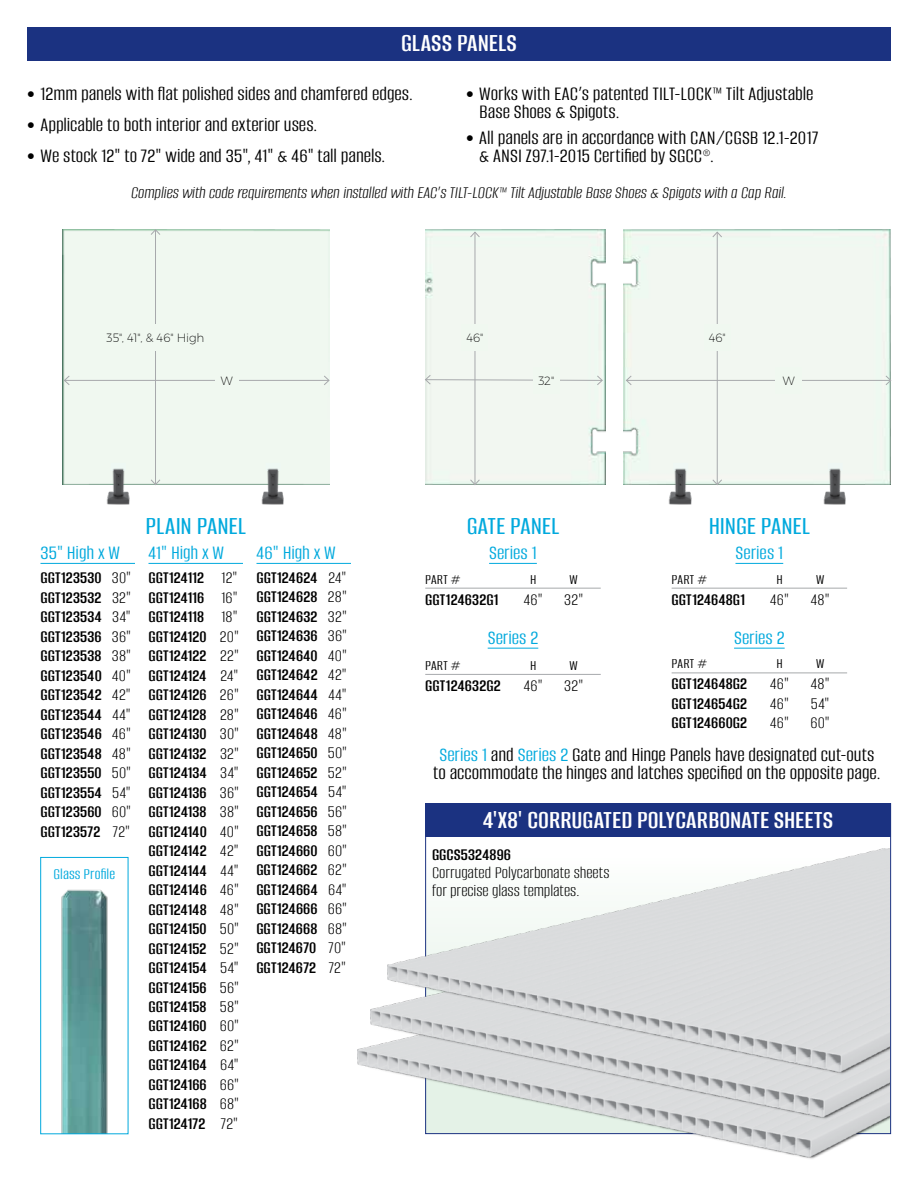
<style>
.page{position:relative;width:918px;height:1188px;background:#fff}
.page>*{position:absolute;margin:0;border:0;box-sizing:border-box;transform-origin:0 0}
.t1{font:600 27px "Alumni Sans";letter-spacing:.005em;color:#fff}
.t2{font:500 27px "Alumni Sans";letter-spacing:-.005em;color:#00a9dd}
.t3{font:21px/18.3px "Alumni Sans";color:#000}
.t4{font:21px "Alumni Sans";letter-spacing:-.005em;color:#00a9dd}
.t5{font:600 18px/19.5px "Alumni Sans";letter-spacing:.01em;color:#000;text-align:justify}
.t6{font:italic 300 18px "Alumni Sans";letter-spacing:-.005em;color:#000}
.t7{font:300 18px/18px "Alumni Sans";letter-spacing:.005em;color:#000}
.t8{font:16.5px "Alumni Sans";letter-spacing:.005em;color:#00a9dd}
.t9{font:15px "Alumni Sans";letter-spacing:.02em;color:#000}
.t10{font:12px "Trueno Ult Lt";letter-spacing:-.01em;color:#000}
.s1{font-weight:300}
.s2{color:#00a9dd}
</style>
<div class="page">
<div style="left:27px;top:27px;width:864px;height:34px;background:#1b3281"></div>
<div style="left:62px;top:230px;width:267px;height:255px;background:#f0f8f0"></div>
<img style="left:258px;top:468px;width:30px;height:37px">
<svg style="left:266px;top:463px;width:15px;height:8px"></svg>
<img style="left:104px;top:468px;width:29px;height:37px">
<svg style="left:111px;top:463px;width:15px;height:8px"></svg>
<hr style="left:155px;top:230px;width:1px;height:255px;background:#a7a9ac">
<svg style="left:151px;top:479px;width:10px;height:6px"></svg>
<svg style="left:151px;top:229px;width:10px;height:6px"></svg>
<div style="left:102px;top:324px;width:108px;height:27px;background:#f0f8f0"></div>
<hr style="left:64px;top:380px;width:265px;height:1px;background:#a7a9ac">
<svg style="left:64px;top:375px;width:6px;height:10px"></svg>
<svg style="left:324px;top:375px;width:6px;height:10px"></svg>
<div style="left:215px;top:369px;width:24px;height:23px;background:#f0f8f0"></div>
<div style="left:425px;top:230px;width:180px;height:255px;background:#f2f7f1"></div>
<svg style="left:425px;top:375px;width:178px;height:10px"></svg>
<div style="left:533px;top:367px;width:27px;height:27px;background:#f0f8f0"></div>
<hr style="left:475px;top:232px;width:1px;height:253px;background:#a7a9ac">
<svg style="left:470px;top:479px;width:10px;height:6px"></svg>
<svg style="left:470px;top:232px;width:10px;height:6px"></svg>
<div style="left:461px;top:324px;width:27px;height:27px;background:#f0f8f0"></div>
<div style="left:624px;top:230px;width:267px;height:255px;background:#f2f7f1"></div>
<img style="left:821px;top:468px;width:29px;height:37px">
<svg style="left:828px;top:463px;width:15px;height:8px"></svg>
<img style="left:666px;top:468px;width:29px;height:37px">
<svg style="left:673px;top:463px;width:15px;height:8px"></svg>
<hr style="left:626px;top:380px;width:265px;height:1px;background:#a7a9ac">
<svg style="left:626px;top:375px;width:6px;height:10px"></svg>
<svg style="left:885px;top:375px;width:6px;height:10px"></svg>
<div style="left:775px;top:367px;width:27px;height:27px;background:#f0f8f0"></div>
<hr style="left:717px;top:232px;width:1px;height:253px;background:#a7a9ac">
<svg style="left:712px;top:479px;width:10px;height:6px"></svg>
<svg style="left:712px;top:232px;width:10px;height:6px"></svg>
<div style="left:704px;top:324px;width:27px;height:27px;background:#f0f8f0"></div>
<hr style="left:489px;top:563px;width:48px;height:1px;background:#00a9dd">
<hr style="left:425px;top:588px;width:176px;height:1px;background:#a7a9ac">
<hr style="left:488px;top:648px;width:50px;height:1px;background:#00a9dd">
<hr style="left:425px;top:674px;width:176px;height:1px;background:#a7a9ac">
<hr style="left:735px;top:563px;width:48px;height:1px;background:#00a9dd">
<hr style="left:672px;top:588px;width:175px;height:1px;background:#a7a9ac">
<hr style="left:734px;top:648px;width:51px;height:1px;background:#00a9dd">
<hr style="left:672px;top:673px;width:175px;height:1px;background:#a7a9ac">
<hr style="left:40px;top:563px;width:95px;height:1px;background:#00a9dd">
<hr style="left:148px;top:563px;width:95px;height:1px;background:#00a9dd">
<hr style="left:256px;top:563px;width:95px;height:1px;background:#00a9dd">
<img style="left:61px;top:889px;width:47px;height:243px">
<div style="left:40px;top:857px;width:88px;height:277px;border:1px solid #00a9dd"></div>
<img style="left:357px;top:1046px;width:533px;height:113px">
<img style="left:370px;top:1005px;width:520px;height:114px">
<img style="left:387px;top:849px;width:503px;height:226px">
<div style="left:425px;top:803px;width:466px;height:34px;background:#1b3281"></div>
<h1 class="t1" style="left:401px;top:28px;width:117px">GLASS PANELS</h1>
<p class="t3" style="left:27px;top:85px;width:387px">• 12mm panels with flat polished sides and chamfered edges.</p>
<p class="t3" style="left:27px;top:116px;width:292px">• Applicable to both interior and exterior uses.</p>
<p class="t3" style="left:27px;top:147px;width:360px">• We stock 12" to 72" wide and 35", 41" &amp; 46" tall panels.</p>
<p class="t3" style="left:479px;top:85px;width:336px;text-indent:-14px">• Works with EAC’s patented TILT-LOCK™ Tilt Adjustable<br>Base Shoes &amp; Spigots.</p>
<p class="t3" style="left:479px;top:129px;width:341px;text-indent:-14px">• All panels are in accordance with CAN/CGSB 12.1-2017 &amp; ANSI Z97.1-2015 Certified by SGCC®.</p>
<p class="t6" style="left:131px;top:184px;width:657px">Complies with code requirements when installed with EAC’s TILT-LOCK™ Tilt Adjustable Base Shoes &amp; Spigots with a Cap Rail.</p>
<p class="t10" style="left:107px;top:331px;width:99px">35", 41", &amp; 46" High</p>
<p class="t10" style="left:221px;top:374px;width:13px">W</p>
<h1 class="t2" style="left:146px;top:512px;width:102px">PLAIN PANEL</h1>
<p class="t4" style="left:40px;top:541px;width:81px">35" High x W</p>
<p class="t4" style="left:148px;top:541px;width:77px">41" High x W</p>
<p class="t4" style="left:256px;top:541px;width:81px">46" High x W</p>
<p class="t5" style="left:40px;top:568px;width:92px">GGT123530 <span class="s1">30" </span>GGT123532 <span class="s1">32" </span>GGT123534 <span class="s1">34" </span>GGT123536 <span class="s1">36" </span>GGT123538 <span class="s1">38" </span>GGT123540 <span class="s1">40" </span>GGT123542 <span class="s1">42" </span>GGT123544 <span class="s1">44" </span>GGT123546 <span class="s1">46" </span>GGT123548 <span class="s1">48" </span>GGT123550 <span class="s1">50" </span>GGT123554 <span class="s1">54" </span>GGT123560 <span class="s1">60" </span>GGT123572 <span class="s1">72"</span></p>
<p class="t5" style="left:148px;top:568px;width:92px">GGT124112 <span class="s1">12" </span>GGT124116 <span class="s1">16" </span>GGT124118 <span class="s1">18" </span>GGT124120 <span class="s1">20" </span>GGT124122 <span class="s1">22" </span>GGT124124 <span class="s1">24" </span>GGT124126 <span class="s1">26" </span>GGT124128 <span class="s1">28" </span>GGT124130 <span class="s1">30" </span>GGT124132 <span class="s1">32" </span>GGT124134 <span class="s1">34" </span>GGT124136 <span class="s1">36" </span>GGT124138 <span class="s1">38" </span>GGT124140 <span class="s1">40" </span>GGT124142 <span class="s1">42" </span>GGT124144 <span class="s1">44" </span>GGT124146 <span class="s1">46" </span>GGT124148 <span class="s1">48" </span>GGT124150 <span class="s1">50" </span>GGT124152 <span class="s1">52" </span>GGT124154 <span class="s1">54" </span>GGT124156 <span class="s1">56" </span>GGT124158 <span class="s1">58" </span>GGT124160 <span class="s1">60" </span>GGT124162 <span class="s1">62" </span>GGT124164 <span class="s1">64" </span>GGT124166 <span class="s1">66" </span>GGT124168 <span class="s1">68" </span>GGT124172 <span class="s1">72"</span></p>
<p class="t5" style="left:256px;top:568px;width:92px">GGT124624 <span class="s1">24" </span>GGT124628 <span class="s1">28" </span>GGT124632 <span class="s1">32" </span>GGT124636 <span class="s1">36" </span>GGT124640 <span class="s1">40" </span>GGT124642 <span class="s1">42" </span>GGT124644 <span class="s1">44" </span>GGT124646 <span class="s1">46" </span>GGT124648 <span class="s1">48" </span>GGT124650 <span class="s1">50" </span>GGT124652 <span class="s1">52" </span>GGT124654 <span class="s1">54" </span>GGT124656 <span class="s1">56" </span>GGT124658 <span class="s1">58" </span>GGT124660 <span class="s1">60" </span>GGT124662 <span class="s1">62" </span>GGT124664 <span class="s1">64" </span>GGT124666 <span class="s1">66" </span>GGT124668 <span class="s1">68" </span>GGT124670 <span class="s1">70" </span>GGT124672 <span class="s1">72"</span></p>
<p class="t8" style="left:54px;top:865px;width:63px">Glass Profile</p>
<p class="t10" style="left:467px;top:331px;width:18px">46"</p>
<p class="t10" style="left:709px;top:331px;width:18px">46"</p>
<p class="t10" style="left:538px;top:374px;width:17px">32"</p>
<p class="t10" style="left:783px;top:374px;width:13px">W</p>
<h1 class="t2" style="left:467px;top:512px;width:94px">GATE PANEL</h1>
<p class="t4" style="left:489px;top:541px;width:49px">Series 1</p>
<h1 class="t2" style="left:709px;top:512px;width:103px">HINGE PANEL</h1>
<p class="t4" style="left:735px;top:541px;width:49px">Series 1</p>
<p class="t9" style="left:425px;top:571px;width:37px">PART #</p>
<p class="t9" style="left:530px;top:571px;width:8px">H</p>
<p class="t9" style="left:570px;top:571px;width:10px">W</p>
<p class="t5" style="left:425px;top:590px;width:75px">GGT124632G1</p>
<p class="t7" style="left:524px;top:591px;width:61px">46" 32"</p>
<p class="t4" style="left:488px;top:626px;width:52px">Series 2</p>
<p class="t9" style="left:425px;top:657px;width:37px">PART #</p>
<p class="t9" style="left:530px;top:657px;width:8px">H</p>
<p class="t9" style="left:570px;top:657px;width:10px">W</p>
<p class="t5" style="left:425px;top:676px;width:77px">GGT124632G2</p>
<p class="t7" style="left:524px;top:677px;width:61px">46" 32"</p>
<p class="t9" style="left:672px;top:571px;width:37px">PART #</p>
<p class="t9" style="left:776px;top:571px;width:8px">H</p>
<p class="t9" style="left:816px;top:571px;width:10px">W</p>
<p class="t5" style="left:672px;top:590px;width:75px">GGT124648G1</p>
<p class="t7" style="left:770px;top:591px;width:61px">46" 48"</p>
<p class="t4" style="left:734px;top:626px;width:52px">Series 2</p>
<p class="t9" style="left:672px;top:656px;width:37px">PART #</p>
<p class="t9" style="left:776px;top:656px;width:8px">H</p>
<p class="t9" style="left:816px;top:656px;width:10px">W</p>
<p class="t5" style="left:672px;top:675px;width:77px">GGT124648G2</p>
<p class="t7" style="left:770px;top:676px;width:61px">46" 48"</p>
<p class="t5" style="left:672px;top:694px;width:77px">GGT124654G2</p>
<p class="t7" style="left:770px;top:695px;width:61px">46" 54"</p>
<p class="t5" style="left:672px;top:714px;width:77px">GGT124660G2</p>
<p class="t7" style="left:770px;top:715px;width:61px">46" 60"</p>
<p class="t3" style="left:433px;top:747px;width:449px"><span class="s2">Series 1</span> and <span class="s2">Series 2</span> Gate and Hinge Panels have designated cut-outs to accommodate the hinges and latches specified on the opposite page.</p>
<h1 class="t1" style="left:483px;top:805px;width:352px">4'X8' CORRUGATED POLYCARBONATE SHEETS</h1>
<p class="t5" style="left:432px;top:845px;width:80px">GGCS5324896</p>
<p class="t7" style="left:432px;top:864px;width:179px">Corrugated Polycarbonate sheets for precise glass templates.</p>
</div>
